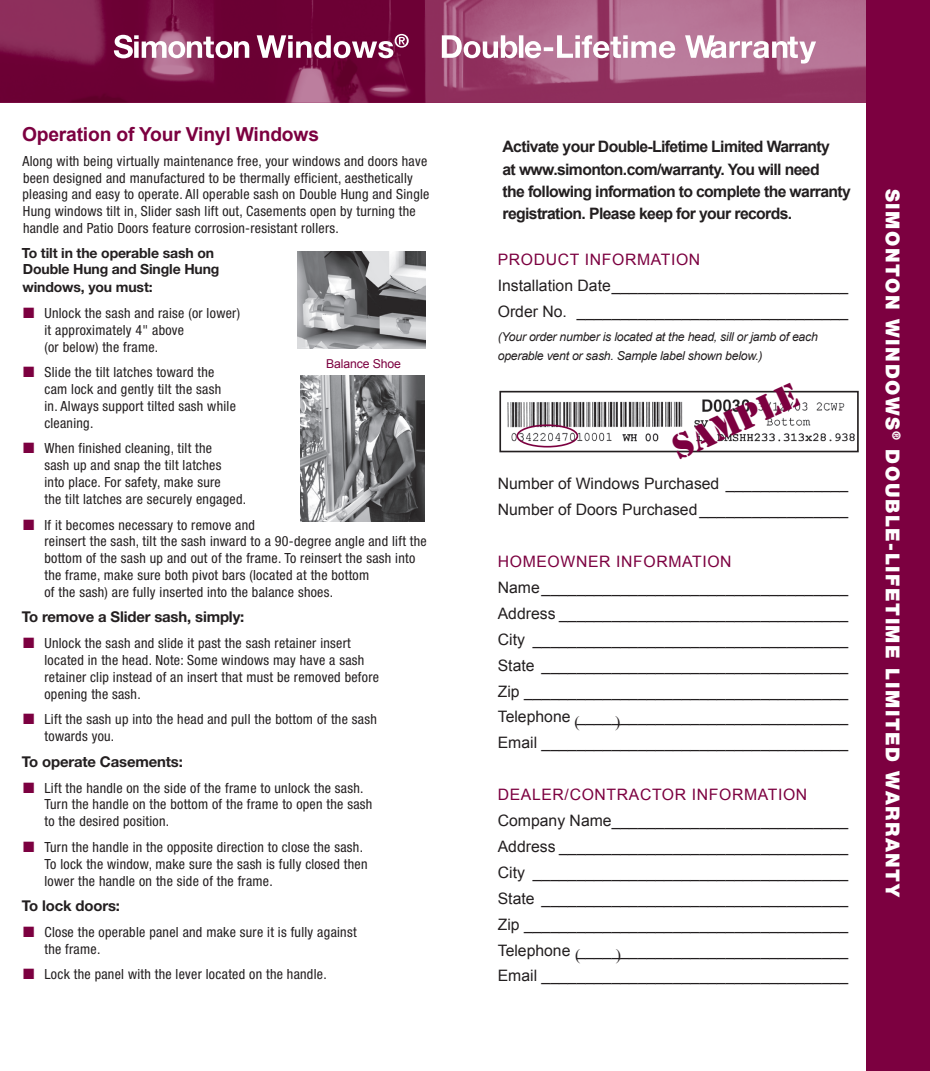
<style>
.page{position:relative;width:930px;height:1071px;background:#fff}
.page>*{position:absolute;margin:0;border:0;box-sizing:border-box;transform-origin:0 0}
.t1{font:36.05px "Stencil";color:#7c0040}
.t2{font:900 19.25px "Helvetica Neue";letter-spacing:.08em;color:#fff}
.t3{font:700 19.25px "Arial";letter-spacing:-.01em;color:#7c0040}
.t4{font:15.75px/25.9px "Arial";color:#231f20}
.t5{font:700 15.75px/22.4px "Arial";letter-spacing:-.04em;color:#231f20}
.t6{font:15.75px "Arial";letter-spacing:.04em;color:#7c0040}
.t7{font:15.75px "Times New Roman";color:#231f20}
.t8{font:700 14.88px "Helvetica Neue";letter-spacing:-.01em;color:#231f20}
.t9{font:condensed 14px/16.8px "Helvetica Neue";letter-spacing:.02em;color:#231f20}
.t10{font:700 14px/17.3px "Helvetica Neue";letter-spacing:-.01em;color:#231f20}
.t11{font:italic 12.25px/18.9px "Arial";letter-spacing:-.02em;color:#231f20}
.t12{font:12.25px "Arial";color:#7c0040}
.s1{color:#7c0040}
</style>
<div class="page">
<svg style="left:0;top:0;width:866px;height:102px;background:#8d315e"></svg>
<svg style="left:114px;top:34px;width:701px;height:30px"></svg>
<img style="left:297px;top:251px;width:128px;height:97px">
<img style="left:300px;top:375px;width:124px;height:146px">
<div style="left:866px;top:0;width:63px;height:1071px;background:#7c0040"></div>
<img style="left:507px;top:399px;width:348px;height:48px">
<div style="left:499px;top:391px;width:359px;height:61px;border:2px solid #231f20"></div>
<div style="left:516px;top:424px;width:62px;height:24px;border:2px solid #7c0040;border-radius:50%"></div>
<h2 class="t3" style="left:22px;top:121px;width:298px">Operation of Your Vinyl Windows</h2>
<p class="t9" style="left:22px;top:152px;width:408px">Along with being virtually maintenance free, your windows and doors have been designed and manufactured to be thermally efficient, aesthetically pleasing and easy to operate. All operable sash on Double Hung and Single Hung windows tilt in, Slider sash lift out, Casements open by turning the handle and Patio Doors feature corrosion-resistant rollers.</p>
<p class="t10" style="left:22px;top:244px;width:199px">To tilt in the operable sash on<br>Double Hung and Single Hung windows, you must:</p>
<p class="t9" style="left:44px;top:305px;width:197px;text-indent:-21px"><span class="s1">■</span> Unlock the sash and raise (or lower) it approximately 4" above<br>(or below) the frame.</p>
<p class="t9" style="left:44px;top:364px;width:193px;text-indent:-21px"><span class="s1">■</span> Slide the tilt latches toward the cam lock and gently tilt the sash in. Always support tilted sash while cleaning.</p>
<p class="t9" style="left:44px;top:440px;width:203px;text-indent:-21px"><span class="s1">■</span> When finished cleaning, tilt the<br>sash up and snap the tilt latches<br>into place. For safety, make sure<br>the tilt latches are securely engaged.</p>
<p class="t9" style="left:44px;top:516px;width:384px;text-indent:-21px"><span class="s1">■</span> If it becomes necessary to remove and<br>reinsert the sash, tilt the sash inward to a 90-degree angle and lift the bottom of the sash up and out of the frame. To reinsert the sash into the frame, make sure both pivot bars (located at the bottom<br>of the sash) are fully inserted into the balance shoes.</p>
<p class="t8" style="left:22px;top:608px;width:224px">To remove a Slider sash, simply:</p>
<p class="t9" style="left:44px;top:635px;width:336px;text-indent:-21px"><span class="s1">■</span> Unlock the sash and slide it past the sash retainer insert located in the head. Note: Some windows may have a sash retainer clip instead of an insert that must be removed before opening the sash.</p>
<p class="t9" style="left:44px;top:711px;width:334px;text-indent:-21px"><span class="s1">■</span> Lift the sash up into the head and pull the bottom of the sash towards you.</p>
<p class="t8" style="left:22px;top:752px;width:162px">To operate Casements:</p>
<p class="t9" style="left:44px;top:779px;width:329px;text-indent:-21px"><span class="s1">■</span> Lift the handle on the side of the frame to unlock the sash.<br>Turn the handle on the bottom of the frame to open the sash to the desired position.</p>
<p class="t9" style="left:44px;top:838px;width:324px;text-indent:-21px"><span class="s1">■</span> Turn the handle in the opposite direction to close the sash.<br>To lock the window, make sure the sash is fully closed then lower the handle on the side of the frame.</p>
<p class="t8" style="left:22px;top:897px;width:100px">To lock doors:</p>
<p class="t9" style="left:44px;top:924px;width:313px;text-indent:-21px"><span class="s1">■</span> Close the operable panel and make sure it is fully against the frame.</p>
<p class="t9" style="left:23px;top:966px;width:305px"><span class="s1">■</span> Lock the panel with the lever located on the handle.</p>
<p class="t12" style="left:326px;top:356px;width:76px">Balance Shoe</p>
<p class="t5" style="left:502px;top:136px;width:350px">Activate your Double-Lifetime Limited Warranty<br>at www.simonton.com/warranty. You will need<br>the following information to complete the warranty registration. Please keep for your records.</p>
<p class="t6" style="left:497px;top:249px;width:204px">Product Information</p>
<p class="t4" style="left:497px;top:272px;width:352px">Installation Date___________________________<br>Order N o. _______________________________</p>
<p class="t11" style="left:497px;top:327px;width:321px">(Your order number is located at the head, sill or jamb of each operable vent or sash. Sample label shown below.)</p>
<h1 class="t1" style="left:665px;top:431px;width:136px;rotate:-25deg">SAMPLE</h1>
<p class="t4" style="left:497px;top:471px;width:352px">N umber of Windows Purchased ______________<br>N umber of Doors Purchased_________________</p>
<p class="t6" style="left:497px;top:551px;width:235px">Homeowner Information</p>
<p class="t4" style="left:497px;top:575px;width:352px;text-align:justify">N ame___________________________________ Address _________________________________ City ____________________________________ State ___________________________________ Zip _____________________________________ Telephone _______________________________ Email ___________________________________</p>
<p class="t6" style="left:497px;top:784px;width:311px">Dealer/Contractor Informati on</p>
<p class="t4" style="left:497px;top:808px;width:352px;text-align:justify">Company N ame___________________________ Address _________________________________ City ____________________________________ State ___________________________________ Zip _____________________________________ Telephone _______________________________ Email ___________________________________</p>
<p class="t7" style="left:574px;top:711px;width:7px">(</p>
<p class="t7" style="left:615px;top:711px;width:7px">)</p>
<p class="t7" style="left:575px;top:944px;width:7px">(</p>
<p class="t7" style="left:615px;top:944px;width:7px">)</p>
<h2 class="t2" style="left:904px;top:189px;width:710px;rotate:90deg">Simonton Windows<sup>®</sup> Double-Lifetime Limited Warranty</h2>
</div>
